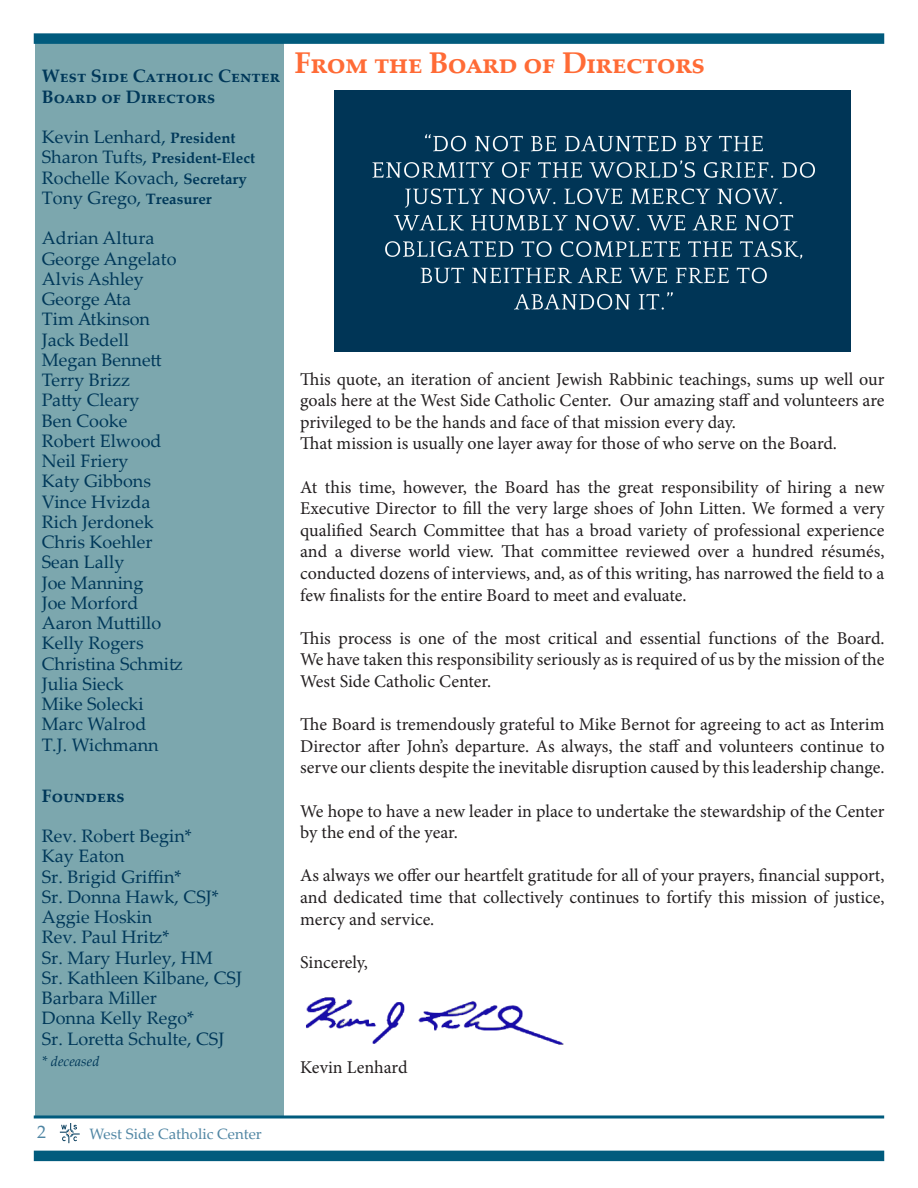
<style>
.page{position:relative;width:918px;height:1188px;background:#fff}
.page>*{position:absolute;margin:0;border:0;box-sizing:border-box;transform-origin:0 0}
.t1{font:700 30px "Palatino Linotype";letter-spacing:.005em;color:#ff6b36}
.t2{font:18px/21.6px "Minion Pro";letter-spacing:-.005em;color:#231f20;text-align:justify}
.Subhead_3{font:18px/20.2px "Palatino Linotype";color:#003859}
.No_Spacing{font:700 18px "Palatino Linotype";color:#003859}
.No_Spacing-2{font:18px "Palatino Linotype";color:#003859}
.No_Spacing-3{font:700 18px "Palatino Linotype";letter-spacing:.03em;color:#003859}
.Subhead_3-2{font:700 18px "Palatino Linotype";color:#003859}
.t3{font:18px "Palatino Linotype";color:#4f85a3}
.t4{font:700 15px "Palatino Linotype";color:#003859}
.t5{font:15px "Palatino Linotype";color:#4f85a3}
.Subhead_3-3{font:italic 14.25px "Palatino Linotype";color:#003859}
.s1{font-weight:700;font-size:15px}
.s2{font-weight:400;font-size:18px}
</style>
<div class="page">
<div style="left:35px;top:44px;width:249px;height:1074px;background:#7ca7ae"></div>
<div style="left:34px;top:1151px;width:850px;height:10px;background:#015b7d"></div>
<hr style="left:34px;top:1115px;width:850px;height:3px;background:#015b7d">
<div style="left:34px;top:33px;width:850px;height:11px;background:#015b7d"></div>
<svg style="left:60px;top:1123px;width:20px;height:20px"></svg>
<img style="left:334px;top:90px;width:517px;height:261px">
<img style="left:306px;top:997px;width:258px;height:48px">
<p class="No_Spacing" style="left:42px;top:63px;width:237px">West Side Catholic Center</p>
<p class="No_Spacing-3" style="left:42px;top:84px;width:175px">Board of Directors</p>
<p class="No_Spacing-2" style="left:42px;top:124px;width:195px">Kevin Lenhard, <span class="s1">President</span></p>
<p class="t4" style="left:42px;top:148px;width:215px"><span class="s2">Sharon Tufts,</span> President-Elect</p>
<p class="Subhead_3" style="left:42px;top:167px;width:206px">Rochelle Kovach, <span class="s1">Secretary</span></p>
<p class="Subhead_3" style="left:42px;top:187px;width:171px">Tony Grego, <span class="s1">Treasurer</span></p>
<p class="Subhead_3" style="left:42px;top:227px;width:136px">Adrian Altura<br>George Angelato</p>
<p class="Subhead_3" style="left:42px;top:268px;width:104px">Alvis Ashley</p>
<p class="Subhead_3" style="left:42px;top:288px;width:91px">George Ata</p>
<p class="Subhead_3" style="left:42px;top:308px;width:110px">Tim Atkinson<br>Jack Bedell</p>
<p class="Subhead_3" style="left:42px;top:349px;width:122px">Megan Bennett</p>
<p class="Subhead_3" style="left:42px;top:369px;width:99px">Terry Brizz<br>Patty Cleary</p>
<p class="Subhead_3" style="left:42px;top:410px;width:87px">Ben Cooke</p>
<p class="Subhead_3" style="left:42px;top:430px;width:121px">Robert Elwood</p>
<p class="Subhead_3" style="left:42px;top:450px;width:111px">Neil Friery<br>Katy Gibbons<br>Vince Hvizda</p>
<p class="Subhead_3" style="left:42px;top:511px;width:113px">Rich Jerdonek<br>Chris Koehler</p>
<p class="Subhead_3" style="left:42px;top:551px;width:84px">Sean Lally</p>
<p class="Subhead_3" style="left:42px;top:572px;width:103px">Joe Manning</p>
<p class="Subhead_3" style="left:42px;top:592px;width:121px">Joe Morford<br>Aaron Muttillo</p>
<p class="Subhead_3" style="left:42px;top:632px;width:103px">Kelly Rogers</p>
<p class="Subhead_3" style="left:42px;top:653px;width:143px">Christina Schmitz<br>Julia Sieck</p>
<p class="Subhead_3" style="left:42px;top:693px;width:103px">Mike Solecki</p>
<p class="Subhead_3" style="left:42px;top:713px;width:106px">Marc Walrod</p>
<p class="Subhead_3" style="left:42px;top:734px;width:118px">T.J. Wichmann</p>
<p class="Subhead_3-2" style="left:42px;top:783px;width:84px">Founders</p>
<p class="Subhead_3" style="left:42px;top:825px;width:152px">Rev. Robert Begin*</p>
<p class="Subhead_3" style="left:42px;top:845px;width:84px">Kay Eaton</p>
<p class="Subhead_3" style="left:42px;top:866px;width:141px">Sr. Brigid Griffin*</p>
<p class="Subhead_3" style="left:42px;top:886px;width:178px">Sr. Donna Hawk, CSJ*</p>
<p class="Subhead_3" style="left:42px;top:906px;width:112px">Aggie Hoskin</p>
<p class="Subhead_3" style="left:42px;top:926px;width:129px">Rev. Paul Hritz*</p>
<p class="Subhead_3" style="left:42px;top:947px;width:173px">Sr. Mary Hurley, HM</p>
<p class="Subhead_3" style="left:42px;top:967px;width:202px">Sr. Kathleen Kilbane, CSJ</p>
<p class="Subhead_3" style="left:42px;top:987px;width:117px">Barbara Miller</p>
<p class="Subhead_3" style="left:42px;top:1007px;width:154px">Donna Kelly Rego*</p>
<p class="Subhead_3" style="left:42px;top:1028px;width:184px">Sr. Loretta Schulte, CSJ</p>
<p class="Subhead_3-3" style="left:42px;top:1051px;width:59px">* deceased</p>
<p class="t1" style="left:295px;top:42px;width:412px">From the Board of Directors</p>
<p class="t2" style="left:300px;top:368px;width:586px">This quote, an iteration of ancient Jewish Rabbinic teachings, sums up well our goals here at the West Side Catholic Center. Our amazing staff and volunteers are privileged to be the hands and face of that mission every day.</p>
<p class="t2" style="left:300px;top:433px;width:538px">That mission is usually one layer away for those of who serve on the Board.</p>
<p class="t2" style="left:300px;top:476px;width:586px">At this time, however, the Board has the great responsibility of hiring a new Executive Director to fill the very large shoes of John Litten. We formed a very qualified Search Committee that has a broad variety of professional experience and a diverse world view. That committee reviewed over a hundred résumés, conducted dozens of interviews, and, as of this writing, has narrowed the field to a few finalists for the entire Board to meet and evaluate.</p>
<p class="t2" style="left:300px;top:627px;width:586px">This process is one of the most critical and essential functions of the Board.<br>We have taken this responsibility seriously as is required of us by the mission of the West Side Catholic Center.</p>
<p class="t2" style="left:300px;top:714px;width:586px">The Board is tremendously grateful to Mike Bernot for agreeing to act as Interim Director after John’s departure. As always, the staff and volunteers continue to serve our clients despite the inevitable disruption caused by this leadership change.</p>
<p class="t2" style="left:300px;top:800px;width:586px">We hope to have a new leader in place to undertake the stewardship of the Center by the end of the year.</p>
<p class="t2" style="left:300px;top:865px;width:586px">As always we offer our heartfelt gratitude for all of your prayers, financial support, and dedicated time that collectively continues to fortify this mission of justice, mercy and service.</p>
<p class="t2" style="left:300px;top:951px;width:69px">Sincerely,</p>
<p class="t2" style="left:300px;top:1057px;width:109px">Kevin Lenhard</p>
<p class="t3" style="left:37px;top:1119px;width:10px">2</p>
<p class="t5" style="left:90px;top:1123px;width:174px">West Side Catholic Center</p>
</div>
